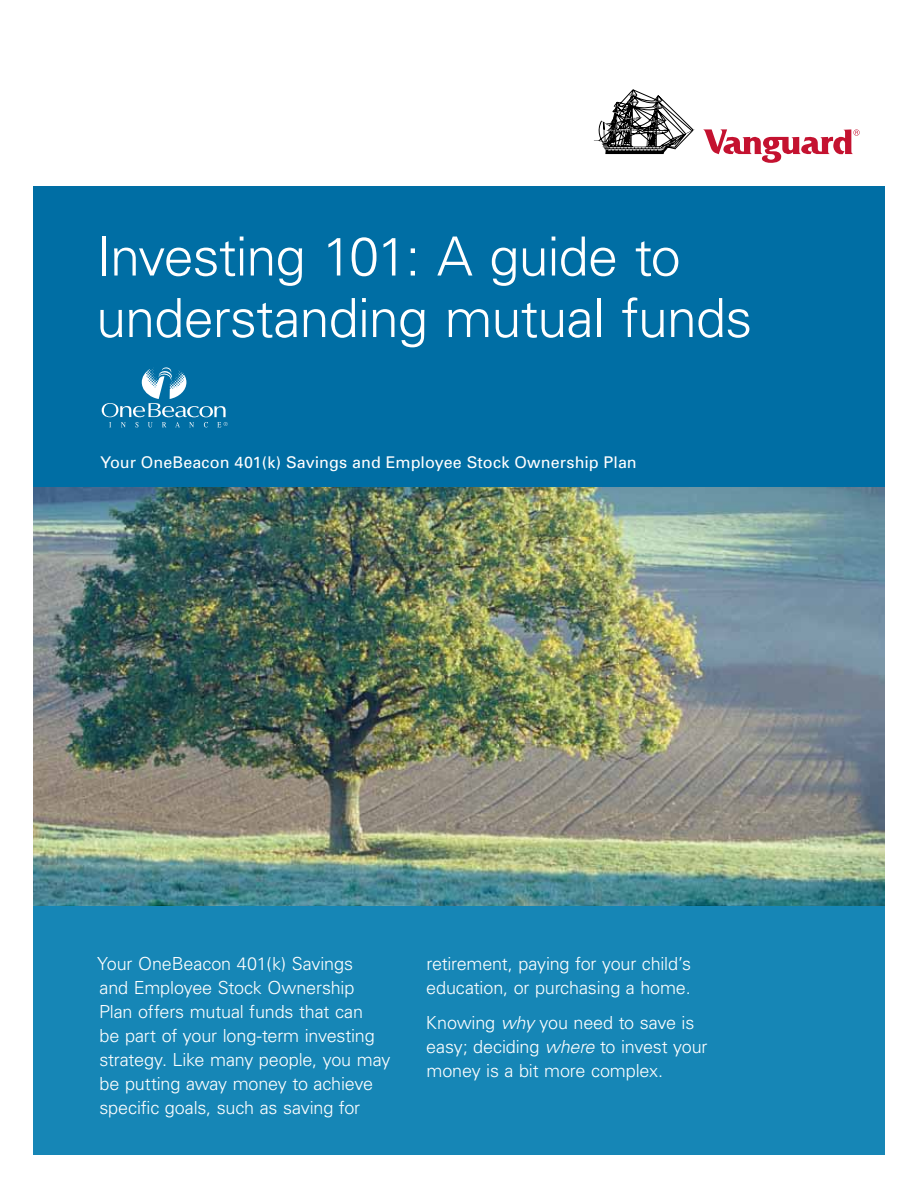
<style>
.page{position:relative;width:918px;height:1188px;background:#fff}
.page>*{position:absolute;margin:0;border:0;box-sizing:border-box;transform-origin:0 0}
.t1{font:300 54px/61.5px "Univers";letter-spacing:-.02em;color:#fff}
.t2{font:300 18px/24px "Univers";letter-spacing:-.01em;color:#fff}
.t3{font:16.2px "Univers";letter-spacing:.005em;color:#fff}
.s1{font-style:italic}
</style>
<div class="page">
<svg style="left:594px;top:89px;width:100px;height:65px"></svg>
<svg style="left:703px;top:129px;width:157px;height:34px"></svg>
<div style="left:33px;top:905px;width:852px;height:250px;background:#1686b6"></div>
<div style="left:33px;top:187px;width:852px;height:300px;background:#006ea4"></div>
<img style="left:33px;top:487px;width:852px;height:418px">
<svg style="left:102px;top:367px;width:126px;height:60px"></svg>
<h1 class="t1" style="left:96px;top:226px;width:658px">Investing 101: A guide to understanding mutual funds</h1>
<p class="t3" style="left:100px;top:452px;width:538px">Your OneBeacon 401(k) Savings and Employee Stock Ownership Plan</p>
<p class="t2" style="left:97px;top:952px;width:295px">Your OneBeacon 401(k) Savings<br>and Employee Stock Ownership<br>Plan offers mutual funds that can<br>be part of your long-term investing strategy. Like many people, you may be putting away money to achieve specific goals, such as saving for</p>
<p class="t2" style="left:426px;top:952px;width:266px">retirement, paying for your child’s education, or purchasing a home.</p>
<p class="t2" style="left:426px;top:1010px;width:283px">Knowing <span class="s1">why</span> you need to save is easy; deciding <span class="s1">where</span> to invest your money is a bit more complex.</p>
</div>
